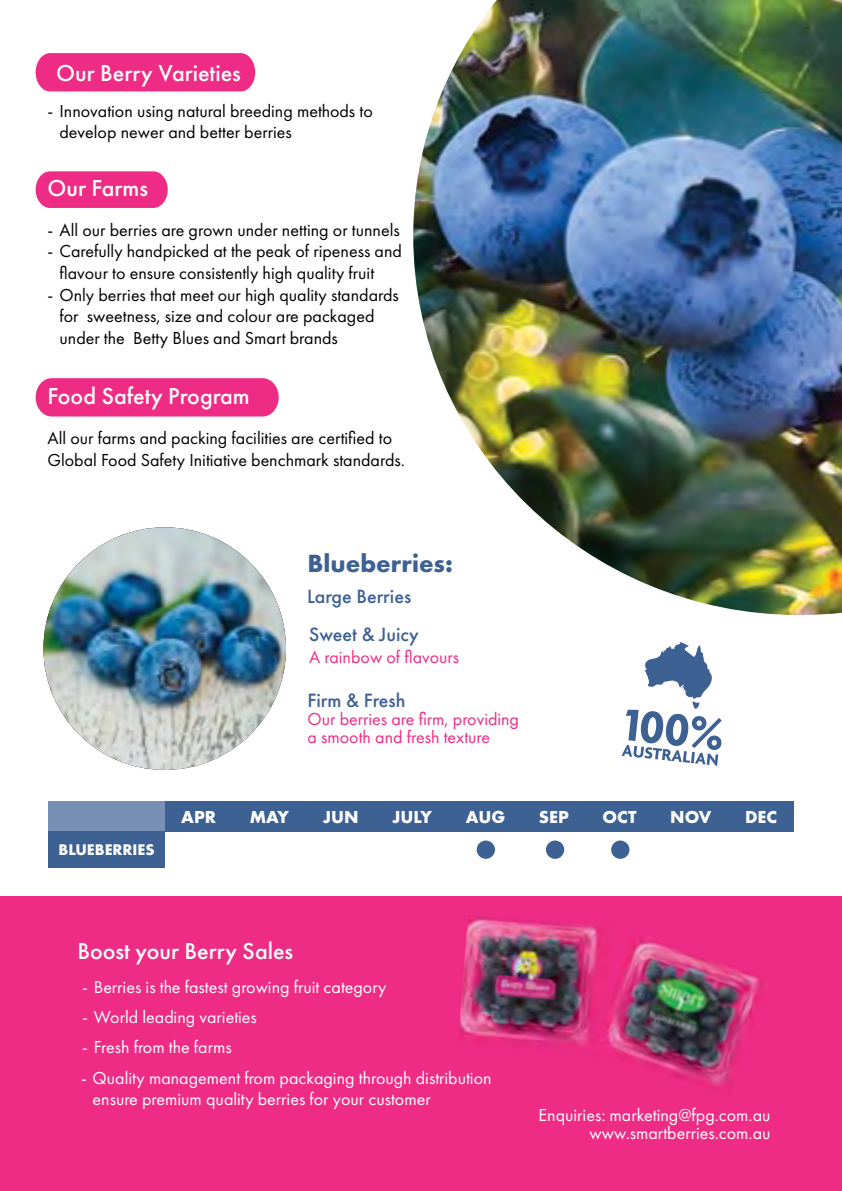
<style>
.page{position:relative;width:842px;height:1191px;background:#fff}
.page>*{position:absolute;margin:0;border:0;box-sizing:border-box;transform-origin:0 0}
.t1{font:700 25.8px "Futura PT";color:#3e6194}
.t2{font:500 24px "Futura PT";color:#fffffb}
.t3{font:500 20px/37.8px "Futura PT";color:#3e6194}
.t4{font:18px/21.6px "Futura PT";color:#000101}
.t5{font:18px/17.6px "Futura PT";color:#fff;text-align:right}
.t6{font:18px/18px "Futura PT";color:#ee2c85}
.t7{font:700 18px "Futura PT";color:#fff}
.t8{font:700 16px "Futura PT";color:#fff}
</style>
<div class="page">
<div style="left:0;top:896px;width:842px;height:295px;background:#ee2c85"></div>
<svg style="left:36px;top:171px;width:132px;height:37px;background:#ee378b"></svg>
<div style="left:36px;top:53px;width:219px;height:38px;background:#ee2c85"></div>
<div style="left:36px;top:378px;width:243px;height:38px;background:#ee2c85"></div>
<div style="left:48px;top:801px;width:117px;height:30px;background:#7890b4"></div>
<div style="left:48px;top:831px;width:117px;height:37px;background:#3e6194"></div>
<div style="left:165px;top:801px;width:628px;height:31px;background:#3e6194"></div>
<img style="left:43px;top:527px;width:243px;height:243px;border-radius:121px">
<img style="left:413px;top:0;width:429px;height:615px">
<div style="left:477px;top:840px;width:18px;height:19px;background:#3e6194;border-radius:50%"></div>
<div style="left:546px;top:840px;width:18px;height:19px;background:#3e6194;border-radius:50%"></div>
<div style="left:611px;top:840px;width:18px;height:19px;background:#3e6194;border-radius:50%"></div>
<img style="left:459px;top:916px;width:145px;height:130px">
<img style="left:592px;top:931px;width:171px;height:157px">
<svg style="left:621px;top:642px;width:101px;height:124px"></svg>
<h2 class="t2" style="left:56px;top:58px;width:186px">Our Berry Varieties</h2>
<p class="t4" style="left:59px;top:100px;width:315px;text-indent:-12px">- Innovation using natural breeding methods to develop newer and better berries</p>
<h2 class="t2" style="left:47px;top:174px;width:102px">Our Farms</h2>
<p class="t4" style="left:47px;top:219px;width:354px">- All our berries are grown under netting or tunnels</p>
<p class="t4" style="left:59px;top:240px;width:344px;text-indent:-12px">- Carefully handpicked at the peak of ripeness and flavour to ensure consistently high quality fruit</p>
<p class="t4" style="left:59px;top:284px;width:341px;text-indent:-12px">- Only berries that meet our high quality standards for sweetness, size and colour are packaged under the Betty Blues and Smart brands</p>
<h2 class="t2" style="left:47px;top:381px;width:204px">Food Safety Program</h2>
<p class="t4" style="left:47px;top:427px;width:359px">All our farms and packing facilities are certified to<br>Global Food Safety Initiative benchmark standards.</p>
<h1 class="t1" style="left:307px;top:546px;width:147px">Blueberries:</h1>
<p class="t3" style="left:307px;top:577px;width:113px">Large Berries<br>Sweet &amp; Juicy</p>
<p class="t6" style="left:309px;top:647px;width:151px">A rainbow of flavours</p>
<p class="t3" style="left:307px;top:682px;width:99px">Firm &amp; Fresh</p>
<p class="t6" style="left:307px;top:710px;width:213px">Our berries are firm, providing a smooth and fresh texture</p>
<p class="t8" style="left:59px;top:839px;width:97px">BLUEBERRIES</p>
<p class="t7" style="left:181px;top:805px;width:36px">APR</p>
<p class="t7" style="left:250px;top:805px;width:41px">MAY</p>
<p class="t7" style="left:323px;top:805px;width:37px">JUN</p>
<p class="t7" style="left:392px;top:805px;width:42px">JULY</p>
<p class="t7" style="left:466px;top:805px;width:41px">AUG</p>
<p class="t7" style="left:539px;top:805px;width:31px">SEP</p>
<p class="t7" style="left:602px;top:805px;width:36px">OCT</p>
<p class="t7" style="left:670px;top:805px;width:43px">NOV</p>
<p class="t7" style="left:745px;top:805px;width:33px">DEC</p>
<h2 class="t2" style="left:78px;top:936px;width:217px">Boost your Berry Sales</h2>
<p class="t5" style="left:82px;top:978px;width:306px">- Berries is the fastest growing fruit category</p>
<p class="t5" style="left:82px;top:1008px;width:176px">- World leading varieties</p>
<p class="t5" style="left:82px;top:1038px;width:151px">- Fresh from the farms</p>
<p class="t5" style="left:93px;top:1067px;width:401px;line-height:21px;text-align:left;text-indent:-11px">- Quality management from packaging through distribution ensure premium quality berries for your customer</p>
<p class="t5" style="left:538px;top:1106px;width:233px">Enquiries: marketing@fpg.com.au www.smartberries.com.au</p>
</div>
